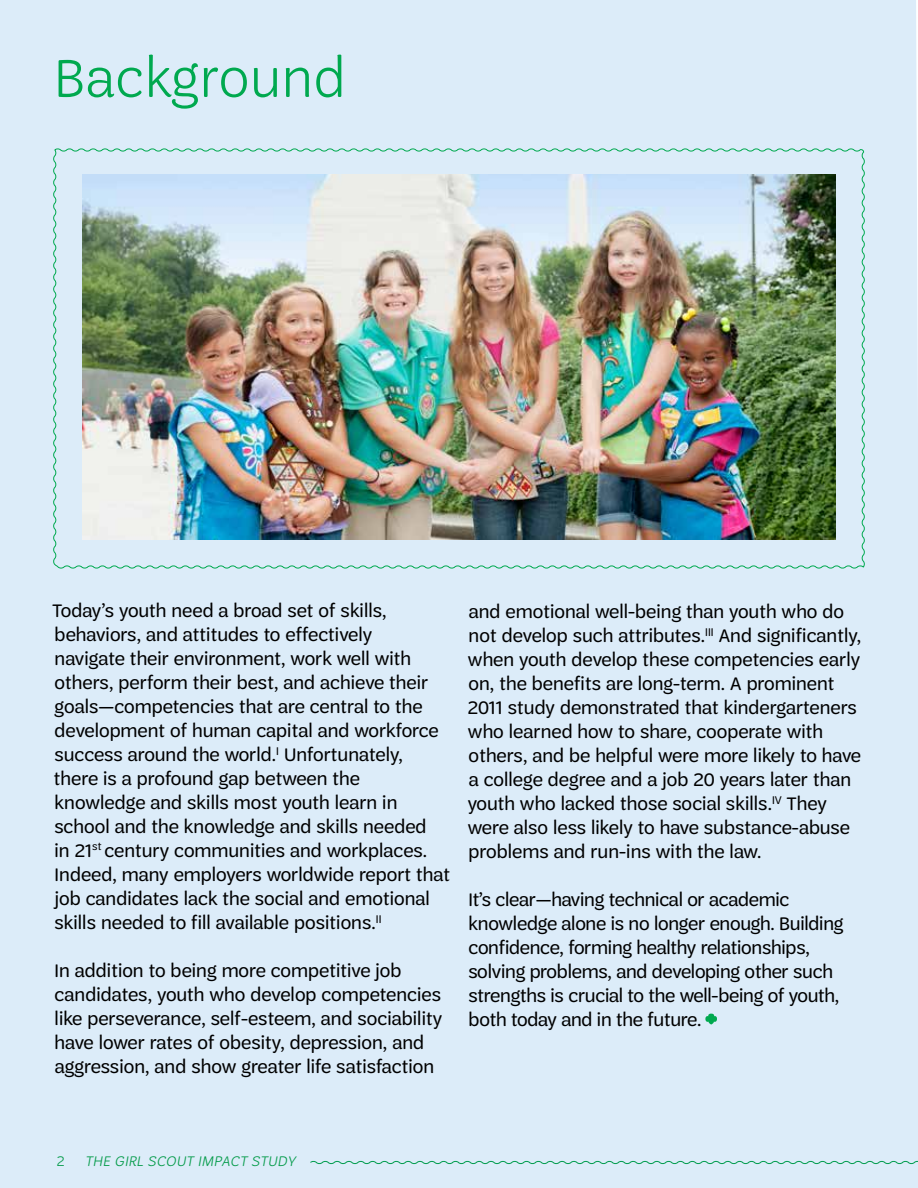
<style>
.page{position:relative;width:918px;height:1188px;background:#dcecf9}
.page>*{position:absolute;margin:0;border:0;box-sizing:border-box;transform-origin:0 0}
.t1{font:300 57px "Trefoil Sans";letter-spacing:.025em;color:#00a94f}
.t2{font:19.5px/24px "Trefoil Sans";letter-spacing:.005em;color:#000}
.t3{font:italic 300 15px "Trefoil Sans";letter-spacing:.035em;color:#09a94e}
.t4{font:300 15px "Trefoil Sans";color:#09a94e}
</style>
<div class="page">
<svg style="left:52px;top:147px;width:814px;height:423px;background:#d2e8f0"></svg>
<svg style="left:705px;top:1014px;width:12px;height:11px"></svg>
<img style="left:83px;top:174px;width:752px;height:366px">
<h1 class="t1" style="left:54px;top:47px;width:293px">Background</h1>
<p class="t2" style="left:52px;top:598px;width:399px">Today’s youth need a broad set of skills, behaviors, and attitudes to effectively<br>navigate their environment, work well with others, perform their best, and achieve their goals—competencies that are central to the development of human capital and workforce success around the world.<sup>I</sup> Unfortunately,<br>there is a profound gap between the knowledge and skills most youth learn in school and the knowledge and skills needed<br>in 21<sup>st</sup> century communities and workplaces.<br>Indeed, many employers worldwide report that job candidates lack the social and emotional skills needed to fill available positions.<sup>II</sup></p>
<p class="t2" style="left:55px;top:958px;width:389px">In addition to being more competitive job candidates, youth who develop competencies like perseverance, self-esteem, and sociability have lower rates of obesity, depression, and aggression, and show greater life satisfaction</p>
<p class="t2" style="left:468px;top:599px;width:395px">and emotional well-being than youth who do not develop such attributes.<sup>III</sup> And significantly, when youth develop these competencies early on, the benefits are long-term. A prominent 2011 study demonstrated that kindergarteners who learned how to share, cooperate with others, and be helpful were more likely to have a college degree and a job 20 years later than youth who lacked those social skills.<sup>IV</sup> They were also less likely to have substance-abuse problems and run-ins with the law.</p>
<p class="t2" style="left:468px;top:887px;width:377px">It’s clear—having technical or academic knowledge alone is no longer enough. Building confidence, forming healthy relationships, solving problems, and developing other such strengths is crucial to the well-being of youth, both today and in the future.</p>
<p class="t4" style="left:57px;top:1153px;width:9px">2</p>
<p class="t3" style="left:85px;top:1153px;width:212px">THE GIRL SCOUT IMPACT STUDY</p>
</div>
